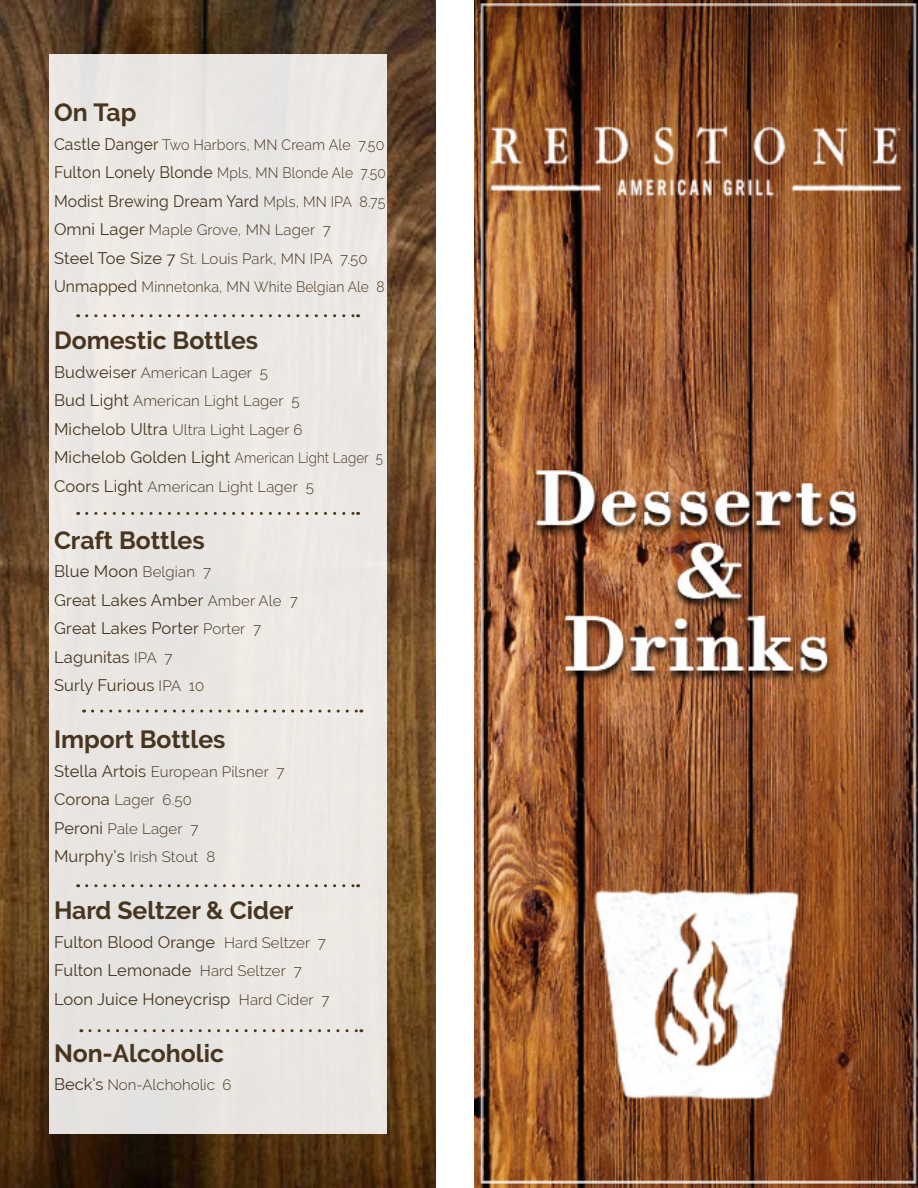
<style>
.page{position:relative;width:918px;height:1188px;background:#fff}
.page>*{position:absolute;margin:0;border:0;box-sizing:border-box;transform-origin:0 0}
.t1{font:700 24.75px "Raleway";color:#47351f}
.t2{font:16.5px "Raleway";letter-spacing:.01em;color:#47351f}
.t3{font:16.5px "Raleway";letter-spacing:.01em;color:#47351f;scale:.95 1}
.t4{font:300 15px "Raleway";letter-spacing:.01em;color:#47351f}
.t5{font:300 15px "Raleway";letter-spacing:.01em;color:#47351f;scale:.95 1}
.t6{font:300 15px "Raleway";letter-spacing:.01em;color:#47351f;scale:.92 1}
.s1{font-weight:400;font-size:16.5px}
.s2{font-weight:300;font-size:15px}
</style>
<div class="page">
<img style="left:0;top:0;width:435px;height:1188px">
<div style="left:49px;top:54px;width:338px;height:1080px;background:#eae7e3"></div>
<svg style="left:87px;top:314px;width:272px;height:3px"></svg>
<svg style="left:90px;top:1029px;width:272px;height:3px"></svg>
<svg style="left:87px;top:512px;width:272px;height:3px"></svg>
<svg style="left:93px;top:710px;width:269px;height:3px"></svg>
<svg style="left:87px;top:884px;width:272px;height:3px"></svg>
<img style="left:474px;top:0;width:444px;height:1188px">
<p class="t1" style="left:54px;top:98px;width:84px">On Tap</p>
<p class="t5" style="left:54px;top:136px;width:349px"><span class="s1">Castle Danger</span> Two Harbors, MN Cream Ale 7.50</p>
<p class="t6" style="left:54px;top:164px;width:362px"><span class="s1">Fulton Lonely Blonde</span> Mpls, MN Blonde Ale 7.50</p>
<p class="t3" style="left:54px;top:191px;width:350px">Modist Brewing Dream Yard <span class="s2">Mpls, MN IPA 8.75</span></p>
<p class="t4" style="left:54px;top:221px;width:279px"><span class="s1">Omni Lager</span> Maple Grove, MN Lager 7</p>
<p class="t4" style="left:54px;top:250px;width:315px"><span class="s1">Steel Toe Size 7</span> St. Louis Park, MN IPA 7.50</p>
<p class="t5" style="left:54px;top:278px;width:349px"><span class="s1">Unmapped</span> Minnetonka, MN White Belgian Ale 8</p>
<p class="t1" style="left:54px;top:326px;width:206px">Domestic Bottles</p>
<p class="t4" style="left:54px;top:364px;width:215px"><span class="s1">Budweiser</span> American Lager 5</p>
<p class="t4" style="left:54px;top:392px;width:247px"><span class="s1">Bud Light</span> American Light Lager 5</p>
<p class="t4" style="left:54px;top:421px;width:250px"><span class="s1">Michelob Ultra</span> Ultra Light Lager 6</p>
<p class="t2" style="left:54px;top:448px;width:330px">Michelob Golden Light <span class="s2">American Light Lager 5</span></p>
<p class="t4" style="left:54px;top:478px;width:261px"><span class="s1">Coors Light</span> American Light Lager 5</p>
<p class="t1" style="left:54px;top:526px;width:152px">Craft Bottles</p>
<p class="t2" style="left:54px;top:562px;width:159px">Blue Moon <span class="s2">Belgian 7</span></p>
<p class="t2" style="left:54px;top:590px;width:245px">Great Lakes Amber <span class="s2">Amber Ale 7</span></p>
<p class="t2" style="left:54px;top:619px;width:209px">Great Lakes Porter <span class="s2">Porter 7</span></p>
<p class="t2" style="left:54px;top:647px;width:120px">Lagunitas <span class="s2">IPA 7</span></p>
<p class="t2" style="left:54px;top:676px;width:152px">Surly Furious <span class="s2">IPA 10</span></p>
<p class="t1" style="left:54px;top:725px;width:173px">Import Bottles</p>
<p class="t4" style="left:54px;top:763px;width:232px"><span class="s1">Stella Artois</span> European Pilsner 7</p>
<p class="t4" style="left:54px;top:791px;width:139px"><span class="s1">Corona</span> Lager 6.50</p>
<p class="t4" style="left:54px;top:820px;width:146px"><span class="s1">Peroni</span> Pale Lager 7</p>
<p class="t4" style="left:54px;top:848px;width:163px"><span class="s1">Murphy’s</span> Irish Stout 8</p>
<p class="t1" style="left:54px;top:896px;width:241px">Hard Seltzer &amp; Cider</p>
<p class="t2" style="left:54px;top:932px;width:273px">Fulton Blood Orange <span class="s2">Hard Seltzer 7</span></p>
<p class="t2" style="left:54px;top:961px;width:249px">Fulton Lemonade <span class="s2">Hard Seltzer 7</span></p>
<p class="t2" style="left:54px;top:989px;width:277px">Loon Juice Honeycrisp <span class="s2">Hard Cider 7</span></p>
<p class="t1" style="left:54px;top:1039px;width:172px">Non-Alcoholic</p>
<p class="t4" style="left:54px;top:1076px;width:179px"><span class="s1">Beck’s</span> Non-Alchoholic 6</p>
</div>
